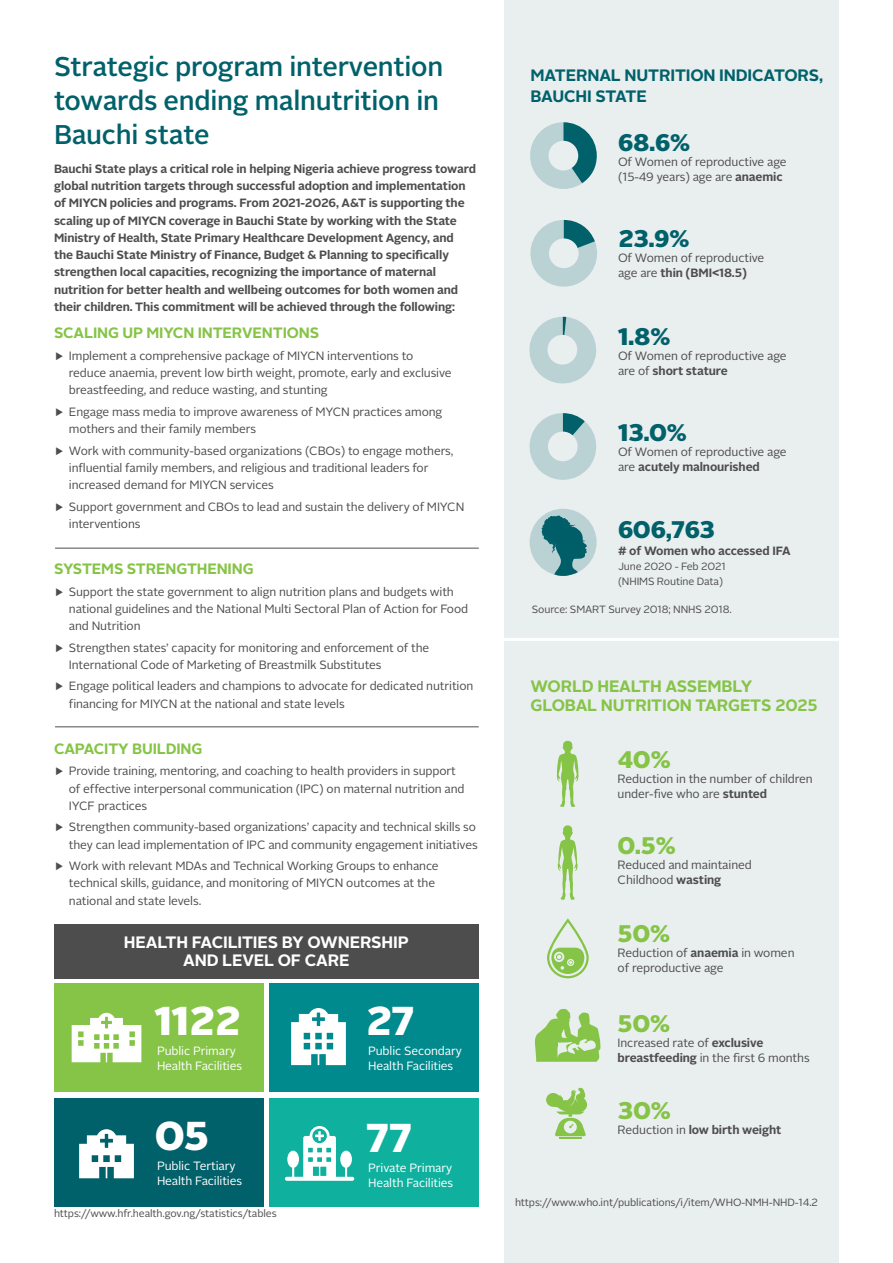
<style>
.page{position:relative;width:893px;height:1263px;background:#fff}
.page>*{position:absolute;margin:0;border:0;box-sizing:border-box;transform-origin:0 0}
.t1{font:900 40.2px "Alright Sans";letter-spacing:-.01em;color:#fff}
.t2{font:500 27px/33.8px "Alright Sans";letter-spacing:-.01em;color:#00616a}
.t3{font:900 24px "Alright Sans";letter-spacing:-.015em;color:#00616a}
.t4{font:900 24px "Alright Sans";letter-spacing:-.01em;color:#85c446}
.t5{font:700 16.5px/19.5px "Alright Sans";letter-spacing:-.01em;color:#85c446}
.t6{font:700 16.5px/18px "Alright Sans";letter-spacing:-.01em;color:#fff;text-align:center}
.t7{font:700 16.5px/20.7px "Alright Sans";letter-spacing:-.01em;color:#00616a}
.t8{font:700 15px "Alright Sans";letter-spacing:-.01em;color:#85c446}
.t9{font:12px/17.2px "Alright Sans";letter-spacing:-.01em;color:#4e4d4d}
.t10{font:700 12px/17.2px "Alright Sans";letter-spacing:-.01em;color:#4e4d4d}
.t11{font:12px/15px "Alright Sans";letter-spacing:-.01em;color:#fff}
.t12{font:10.5px/15px "Alright Sans";letter-spacing:-.01em;color:#4e4d4d}
.s1{font-weight:700}
.s2{font-style:inherit}
.s3{font-weight:400}
</style>
<div class="page">
<div style="left:504px;top:0;width:335px;height:1263px;background:#e9eeef"></div>
<svg style="left:557px;top:741px;width:22px;height:66px"></svg>
<svg style="left:558px;top:825px;width:20px;height:75px"></svg>
<svg style="left:535px;top:1009px;width:66px;height:53px"></svg>
<hr style="left:559px;top:1137px;width:23px;height:2px;background:#85c446">
<svg style="left:546px;top:1087px;width:42px;height:49px"></svg>
<hr style="left:493px;top:638px;width:363px;height:3px;background:#fff">
<div style="left:54px;top:924px;width:425px;height:54px;background:#4e4d4d"></div>
<div style="left:54px;top:983px;width:209px;height:109px;background:#85c446"></div>
<div style="left:54px;top:1098px;width:209px;height:109px;background:#00616a"></div>
<div style="left:269px;top:983px;width:210px;height:109px;background:#008a8d"></div>
<div style="left:269px;top:1098px;width:210px;height:109px;background:#0fb19e"></div>
<svg style="left:72px;top:1013px;width:69px;height:49px"></svg>
<svg style="left:79px;top:1129px;width:55px;height:49px"></svg>
<svg style="left:285px;top:1126px;width:69px;height:55px"></svg>
<svg style="left:291px;top:1008px;width:55px;height:57px"></svg>
<svg style="left:547px;top:918px;width:42px;height:60px"></svg>
<hr style="left:55px;top:548px;width:424px;height:1px;background:#4e4d4d">
<hr style="left:55px;top:726px;width:424px;height:1px;background:#4e4d4d">
<div style="left:530px;top:509px;width:67px;height:67px;background:#bbd2d4;border-radius:50%"></div>
<svg style="left:537px;top:515px;width:56px;height:61px"></svg>
<svg style="left:530px;top:220px;width:67px;height:67px"></svg>
<div style="left:549px;top:238px;width:30px;height:30px;background:#e9eeef;border-radius:50%"></div>
<svg style="left:530px;top:122px;width:67px;height:67px"></svg>
<div style="left:549px;top:141px;width:29px;height:29px;background:#e9eeef;border-radius:50%"></div>
<svg style="left:529px;top:317px;width:67px;height:67px"></svg>
<div style="left:547px;top:335px;width:30px;height:30px;background:#e9eeef;border-radius:50%"></div>
<svg style="left:529px;top:413px;width:68px;height:67px"></svg>
<div style="left:548px;top:432px;width:30px;height:29px;background:#e9eeef;border-radius:50%"></div>
<h2 class="t2" style="left:54px;top:50px;width:391px">Strategic program intervention towards ending malnutrition in<br>Bauchi state</h2>
<p class="t10" style="left:54px;top:160px;width:424px">Bauchi State plays a critical role in helping Nigeria achieve progress toward global nutrition targets through successful adoption and implementation of MIYCN policies and programs. From 2021-2026, A&amp;T is supporting the scaling up of MIYCN coverage in Bauchi State by working with the State Ministry of Health, State Primary Healthcare Development Agency, and<br>the Bauchi State Ministry of Finance, Budget &amp; Planning to specifically strengthen local capacities, recognizing the importance of maternal nutrition for better health and wellbeing outcomes for both women and their children. This commitment will be achieved through the following:</p>
<p class="t8" style="left:54px;top:322px;width:267px">SCALING UP MIYCN INTERVENTIONS</p>
<p class="t9" style="left:69px;top:347px;width:384px;text-indent:-15px"><span class="s1">▶</span> Implement a comprehensive package of MIYCN interventions to reduce anaemia, prevent low birth weight, promote, early and exclusive breastfeeding, and reduce wasting, and stunting</p>
<p class="t9" style="left:69px;top:403px;width:375px;text-indent:-15px"><span class="s1">▶</span> Engage mass media to improve awareness of MYCN practices among mothers and their family members</p>
<p class="t9" style="left:69px;top:442px;width:386px;text-indent:-15px"><span class="s1">▶</span> Work with community-based organizations (CBOs) to engage mothers, influential family members, and religious and traditional leaders for increased demand for MIYCN services</p>
<p class="t9" style="left:69px;top:498px;width:397px;text-indent:-15px"><span class="s1">▶</span> Support government and CBOs to lead and sustain the delivery of MIYCN interventions</p>
<p class="t8" style="left:54px;top:558px;width:201px">SYSTEMS STRENGTHENING</p>
<p class="t9" style="left:69px;top:583px;width:401px;text-indent:-15px"><span class="s1">▶</span> Support the state government to align nutrition plans and budgets with national guidelines and the National Multi Sectoral Plan of Action for Food and Nutrition</p>
<p class="t9" style="left:69px;top:639px;width:362px;text-indent:-15px"><span class="s1">▶</span> Strengthen states’ capacity for monitoring and enforcement of the<br>International Code of Marketing of Breastmilk Substitutes</p>
<p class="t9" style="left:69px;top:678px;width:406px;text-indent:-15px"><span class="s1">▶</span> Engage political leaders and champions to advocate for dedicated nutrition financing for MIYCN at the national and state levels</p>
<p class="t8" style="left:54px;top:738px;width:150px">CAPACITY BUILDING</p>
<p class="t9" style="left:69px;top:763px;width:397px;text-indent:-15px"><span class="s1">▶</span> Provide training, mentoring, and coaching to health providers in support of effective interpersonal communication (IPC) on maternal nutrition and<br>IYCF practices</p>
<p class="t9" style="left:54px;top:819px;width:425px;text-align:right"><span class="s1">▶</span> Strengthen community-based organizations’ capacity and technical skills so they can lead implementation of IPC and community engagement initiatives</p>
<p class="t9" style="left:69px;top:857px;width:371px;text-indent:-15px"><span class="s1">▶</span> Work with relevant MDAs and Technical Working Groups to enhance technical skills, guidance, and monitoring of MIYCN outcomes at the national and state levels.</p>
<h3 class="t6" style="left:124px;top:933px;width:286px">HEALTH FACILITIES BY OWNERSHIP<br>AND LEVEL OF CARE</h3>
<h1 class="t1" style="left:155px;top:992px;width:87px">1122</h1>
<h1 class="t1" style="left:366px;top:992px;width:50px">27</h1>
<p class="t11" style="left:157px;top:1043px;width:87px">Public Primary<br>Health Facilities</p>
<p class="t11" style="left:368px;top:1043px;width:95px">Public Secondary<br>Health Facilities</p>
<h1 class="t1" style="left:155px;top:1107px;width:56px">05</h1>
<h1 class="t1" style="left:366px;top:1109px;width:48px">77</h1>
<p class="t11" style="left:157px;top:1158px;width:87px">Public Tertiary<br>Health Facilities</p>
<p class="t11" style="left:368px;top:1161px;width:87px">Private Primary<br>Health Facilities</p>
<p class="t12" style="left:54px;top:1206px;width:224px">https://www.hfr.health.gov.ng/statistics/tables</p>
<h3 class="t7" style="left:530px;top:65px;width:294px">MATERNAL NUTRITION INDICATORS,<br>BAUCHI STATE</h3>
<h3 class="t3" style="left:618px;top:125px;width:74px">68.6<span class="s2">%</span></h3>
<p class="t9" style="left:618px;top:155px;width:170px;line-height:15px">Of Women of reproductive age (15-49 years) age are <span class="s1">anaemic</span></p>
<h3 class="t3" style="left:618px;top:222px;width:73px">23.9<span class="s2">%</span></h3>
<p class="t9" style="left:618px;top:251px;width:148px;line-height:15px">Of Women of reproductive age are <span class="s1">thin (BMI&lt;18.5)</span></p>
<h3 class="t3" style="left:618px;top:319px;width:54px">1.8<span class="s2">%</span></h3>
<p class="t9" style="left:618px;top:348px;width:170px;line-height:15px">Of Women of reproductive age are of <span class="s1">short stature</span></p>
<h3 class="t3" style="left:618px;top:415px;width:70px">13.0<span class="s2">%</span></h3>
<p class="t9" style="left:618px;top:444px;width:170px;line-height:15px">Of Women of reproductive age are <span class="s1">acutely malnourished</span></p>
<h3 class="t3" style="left:618px;top:512px;width:98px">606,763</h3>
<p class="t10" style="left:618px;top:542px;width:174px"># of Women who accessed IFA</p>
<p class="t12" style="left:618px;top:559px;width:109px">June 2020 - Feb 2021 (NHIMS Routine Data)</p>
<p class="t12" style="left:532px;top:601px;width:201px">Source: SMART Survey 2018; NNHS 2018.</p>
<h3 class="t5" style="left:530px;top:676px;width:289px">WORLD HEALTH ASSEMBLY<br>GLOBAL NUTRITION TARGETS 2025</h3>
<h3 class="t4" style="left:618px;top:743px;width:55px">40<span class="s2">%</span></h3>
<p class="t9" style="left:618px;top:772px;width:197px;line-height:15px">Reduction in the number of children under-five who are <span class="s1">stunted</span></p>
<h3 class="t4" style="left:618px;top:828px;width:60px">0.5<span class="s2">%</span></h3>
<p class="t9" style="left:618px;top:857px;width:136px;line-height:15px">Reduced and maintained<br>Childhood <span class="s1">wasting</span></p>
<h3 class="t4" style="left:618px;top:917px;width:54px">50<span class="s2">%</span></h3>
<p class="t9" style="left:618px;top:946px;width:178px;line-height:15px">Reduction of <span class="s1">anaemia</span> in women of reproductive age</p>
<h3 class="t4" style="left:618px;top:1006px;width:54px">50<span class="s2">%</span></h3>
<p class="t9" style="left:618px;top:1035px;width:194px;line-height:15px">Increased rate of <span class="s1">exclusive breastfeeding</span> in the first 6 months</p>
<h3 class="t4" style="left:618px;top:1094px;width:55px">30<span class="s2">%</span></h3>
<p class="t10" style="left:618px;top:1121px;width:165px"><span class="s3">Reduction in</span> low birth weight</p>
<p class="t12" style="left:515px;top:1195px;width:304px">https://www.who.int/publications/i/item/WHO-NMH-NHD-14.2</p>
</div>
